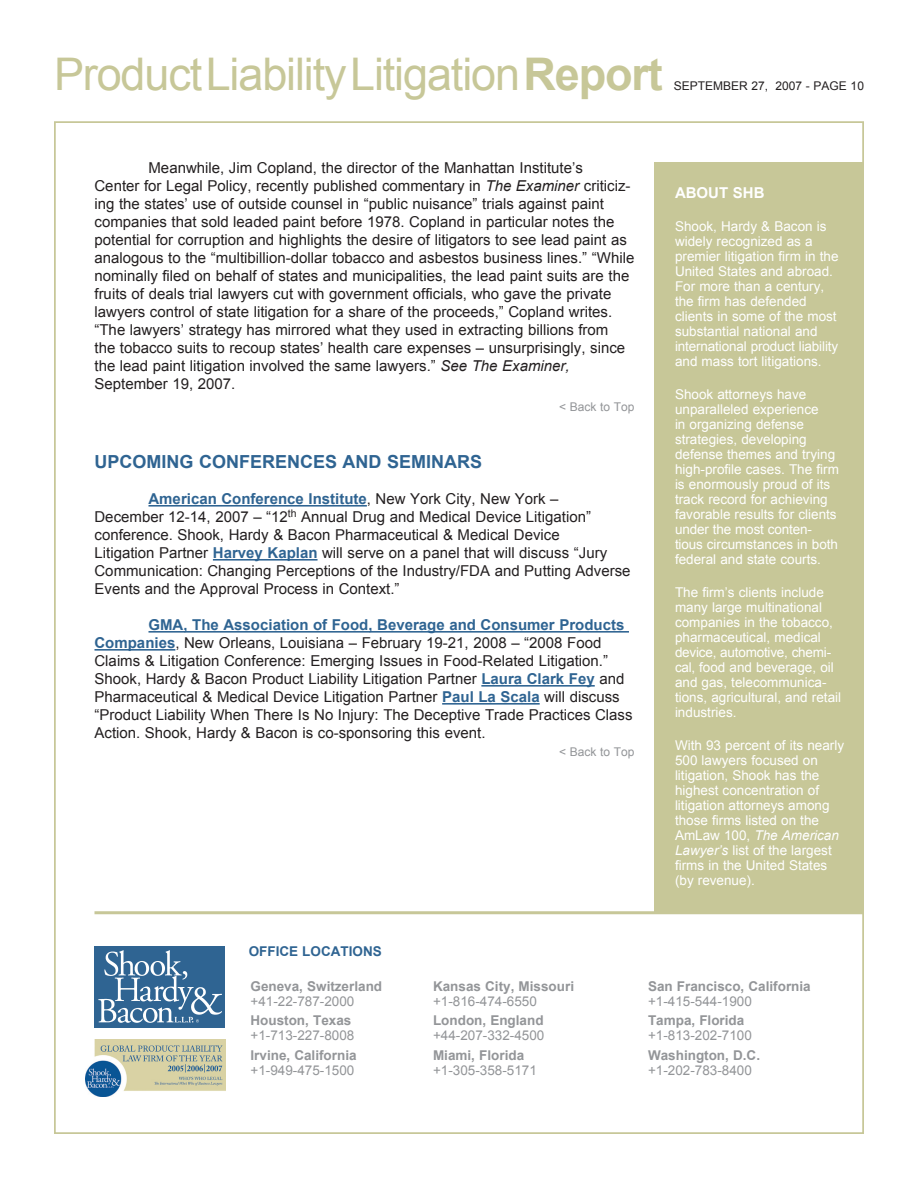
<style>
.page{position:relative;width:918px;height:1188px;background:#fff}
.page>*{position:absolute;margin:0;border:0;box-sizing:border-box;transform-origin:0 0}
.t1{font:45px "Arial";letter-spacing:-.025em;color:#c7c798}
.Head{font:700 18px "Arial";color:#2f6492}
.Body{font:15px/18px "Arial";color:#231f20}
.t2{font:700 15px "Arial";color:#fff}
.Body-NoIndent{font:13.5px/15px "Arial";color:#fff}
.Body-NoIndent-2{font:700 13.5px/15px "Arial";color:#939598}
.Body-NoIndent-3{font:13.5px/15px "Arial";color:#939598}
.t3{font:700 13.5px "Arial";color:#2f6492}
.t4{font:12px "Arial";color:#231f20}
.t5{font:12px "Arial";color:#939598}
.s1{font-weight:700}
.s2{font-style:italic}
.s3{font-weight:700;color:#2f6492}
.s4{font-weight:400}
</style>
<div class="page">
<hr style="left:94px;top:911px;width:770px;height:3px;background:#c7c798">
<div style="left:94px;top:946px;width:131px;height:81px;background:#2f6492"></div>
<img style="left:98px;top:951px;width:124px;height:72px">
<img style="left:85px;top:1039px;width:140px;height:57px">
<div style="left:655px;top:162px;width:209px;height:749px;background:#c7c798"></div>
<hr style="left:148px;top:505px;width:219px;height:2px;background:#2f6492">
<hr style="left:213px;top:559px;width:105px;height:2px;background:#2f6492">
<hr style="left:148px;top:631px;width:481px;height:2px;background:#2f6492">
<hr style="left:94px;top:649px;width:81px;height:2px;background:#2f6492">
<hr style="left:481px;top:685px;width:114px;height:2px;background:#2f6492">
<hr style="left:442px;top:703px;width:98px;height:2px;background:#2f6492">
<p class="t1" style="left:54px;top:45px;width:610px">ProductLiabilityLitigation<span class="s1">Report</span></p>
<p class="t4" style="left:674px;top:78px;width:192px">september 27, 2007 - Page 10</p>
<p class="Body" style="left:94px;top:159px;width:541px;text-indent:54px">Meanwhile, Jim Copland, the director of the Manhattan Institute’s<br>Center for Legal Policy, recently published commentary in <span class="s2">The Examiner</span> criticiz&shy;ing the states’ use of outside counsel in “public nuisance” trials against paint companies that sold leaded paint before 1978. Copland in particular notes the potential for corruption and highlights the desire of litigators to see lead paint as analogous to the “multibillion-dollar tobacco and asbestos business lines.” “While nominally filed on behalf of states and municipalities, the lead paint suits are the fruits of deals trial lawyers cut with government officials, who gave the private lawyers control of state litigation for a share of the proceeds,” Copland writes. “The lawyers’ strategy has mirrored what they used in extracting billions from<br>the tobacco suits to recoup states’ health care expenses – unsurprisingly, since the lead paint litigation involved the same lawyers.” <span class="s2">See The Examiner, </span>September 19, 2007.</p>
<p class="t5" style="left:559px;top:398px;width:77px">&lt; Back to Top</p>
<p class="Head" style="left:94px;top:450px;width:13px">Upc</p>
<p class="Head" style="left:132px;top:450px;width:351px">oming Conferences and Seminars</p>
<p class="Body" style="left:94px;top:490px;width:538px;text-indent:54px"><span class="s3">American Conference Institute</span>, New York City, New York – December 12-14, 2007 – “12<sup>th</sup> Annual Drug and Medical Device Litigation” conference. Shook, Hardy &amp; Bacon Pharmaceutical &amp; Medical Device<br>Litigation Partner <span class="s3">Harvey Kaplan</span> will serve on a panel that will discuss “Jury Communication: Changing Perceptions of the Industry/FDA and Putting Adverse Events and the Approval Process in Context.”</p>
<p class="Body" style="left:94px;top:616px;width:540px;text-indent:54px"><span class="s3">GMA, The Association of Food, Beverage and Consumer Products Companies</span>, New Orleans, Louisiana – February 19-21, 2008 – “2008 Food Claims &amp; Litigation Conference: Emerging Issues in Food-Related Litigation.” Shook, Hardy &amp; Bacon Product Liability Litigation Partner <span class="s3">Laura Clark Fey</span> and Pharmaceutical &amp; Medical Device Litigation Partner <span class="s3">Paul La Scala</span> will discuss “Product Liability When There Is No Injury: The Deceptive Trade Practices Class Action. Shook, Hardy &amp; Bacon is co-sponsoring this event.</p>
<p class="t5" style="left:559px;top:744px;width:77px">&lt; Back to Top</p>
<p class="t2" style="left:675px;top:183px;width:33px">ABOUT</p>
<p class="t2" style="left:733px;top:183px;width:33px">SH B</p>
<p class="Body-NoIndent" style="left:675px;top:219px;width:165px">Shook, Hardy &amp; Bacon is widely recognized as a premier litigation firm in the<br>United States and abroad.<br>For more than a century, the firm has defended clients in some of the most substantial national and international product liability and mass tort litigations.</p>
<p class="Body-NoIndent" style="left:675px;top:387px;width:165px">Shook attorneys have unparalleled experience<br>in organizing defense strategies, developing defense themes and trying high-profile cases. The firm is enormously proud of its track record for achieving favorable results for clients under the most conten&shy;tious circumstances in both federal and state courts.</p>
<p class="Body-NoIndent" style="left:675px;top:585px;width:168px">The firm’s clients include many large multinational companies in the tobacco, pharma-ceutical, medical device, automotive, chemi&shy;cal, food and beverage, oil and gas, telecommunica&shy;tions, agricultural, and retail industries.</p>
<p class="Body-NoIndent" style="left:675px;top:738px;width:171px">With 93 percent of its nearly<br>500 lawyers focused on litigation, Shook has the highest concentration of litigation attorneys among those firms listed on the<br>AmLaw 100, <span class="s2">The American<br>Lawyer’s</span> list of the largest firms in the United States (by revenue).</p>
<p class="t3" style="left:249px;top:943px;width:10px">Off</p>
<p class="t3" style="left:276px;top:943px;width:108px">ice Locations</p>
<p class="Body-NoIndent-2" style="left:250px;top:979px;width:133px">Geneva, Switzerland <span class="s4">+41-22-787-2000</span></p>
<p class="Body-NoIndent-3" style="left:250px;top:1013px;width:105px"><span class="s1">Houston, Texas </span>+1-713-227-8008</p>
<p class="Body-NoIndent-2" style="left:250px;top:1048px;width:108px">Irvine, California <span class="s4">+1-949-475-1500</span></p>
<p class="Body-NoIndent-2" style="left:433px;top:979px;width:143px">Kansas City, Missouri <span class="s4">+1-816-474-6550</span></p>
<p class="Body-NoIndent-3" style="left:433px;top:1013px;width:113px"><span class="s1">London, England </span>+44-207-332-4500</p>
<p class="Body-NoIndent-3" style="left:433px;top:1048px;width:105px"><span class="s1">Miami, Florida </span>+1-305-358-5171</p>
<p class="Body-NoIndent-2" style="left:648px;top:979px;width:164px">San Francisco, California <span class="s4">+1-415-544-1900</span></p>
<p class="Body-NoIndent-3" style="left:648px;top:1013px;width:105px"><span class="s1">Tampa, Florida </span>+1-813-202-7100</p>
<p class="Body-NoIndent-2" style="left:648px;top:1048px;width:114px">Washington, D.C. <span class="s4">+1-202-783-8400</span></p>
</div>
